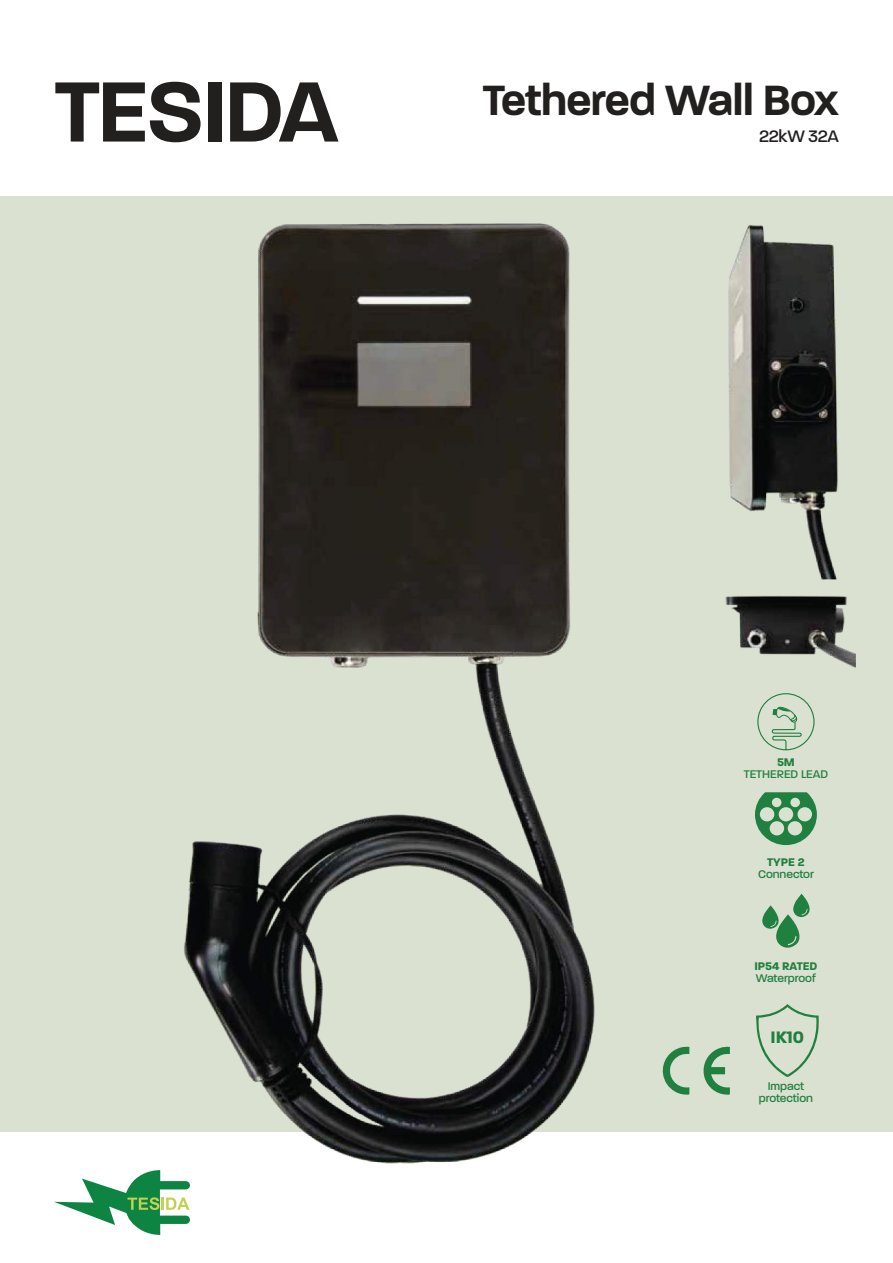
<style>
.page{position:relative;width:893px;height:1263px;background:#fff}
.page>*{position:absolute;margin:0;border:0;box-sizing:border-box;transform-origin:0 0}
.t1{font:600 92.4px "Paralucent";letter-spacing:-.04em;color:#221f1f}
.t2{font:600 45.75px "Paralucent";letter-spacing:-.02em;color:#221f1f}
.t3{font:500 18px "Paralucent";letter-spacing:-.02em;color:#221f1f}
.t4{font:700 18px "Paralucent";color:#20803f}
.t5{font:500 12px/12px "Paralucent";color:#20803f;text-align:center}
.t6{font:700 12px "Paralucent";color:#20803f}
</style>
<div class="page">
<div style="left:0;top:196px;width:893px;height:935px;background:#dae1d1"></div>
<svg style="left:54px;top:1170px;width:136px;height:65px"></svg>
<svg style="left:757px;top:693px;width:58px;height:58px"></svg>
<svg style="left:755px;top:792px;width:62px;height:53px"></svg>
<svg style="left:762px;top:894px;width:48px;height:54px"></svg>
<svg style="left:756px;top:1004px;width:63px;height:73px"></svg>
<svg style="left:703px;top:1046px;width:27px;height:49px"></svg>
<svg style="left:662px;top:1047px;width:27px;height:48px"></svg>
<img style="left:169px;top:223px;width:439px;height:955px">
<img style="left:728px;top:225px;width:110px;height:355px">
<img style="left:725px;top:595px;width:130px;height:73px">
<h1 class="t1" style="left:54px;top:56px;width:286px">TESIDA</h1>
<h2 class="t2" style="left:482px;top:73px;width:358px">Tethered Wall Box</h2>
<h3 class="t3" style="left:759px;top:129px;width:81px">22kW 32A</h3>
<p class="t6" style="left:777px;top:755px;width:19px">5M</p>
<p class="t5" style="left:744px;top:769px;width:86px">TETHERED LEAD</p>
<p class="t6" style="left:767px;top:854px;width:39px">TYPE 2</p>
<p class="t5" style="left:758px;top:868px;width:57px">Connector</p>
<p class="t6" style="left:754px;top:959px;width:65px">IP54 RATED</p>
<p class="t5" style="left:756px;top:973px;width:61px">Waterproof</p>
<h3 class="t4" style="left:770px;top:1026px;width:35px">IK10</h3>
<p class="t5" style="left:759px;top:1080px;width:56px">Impact protection</p>
</div>
